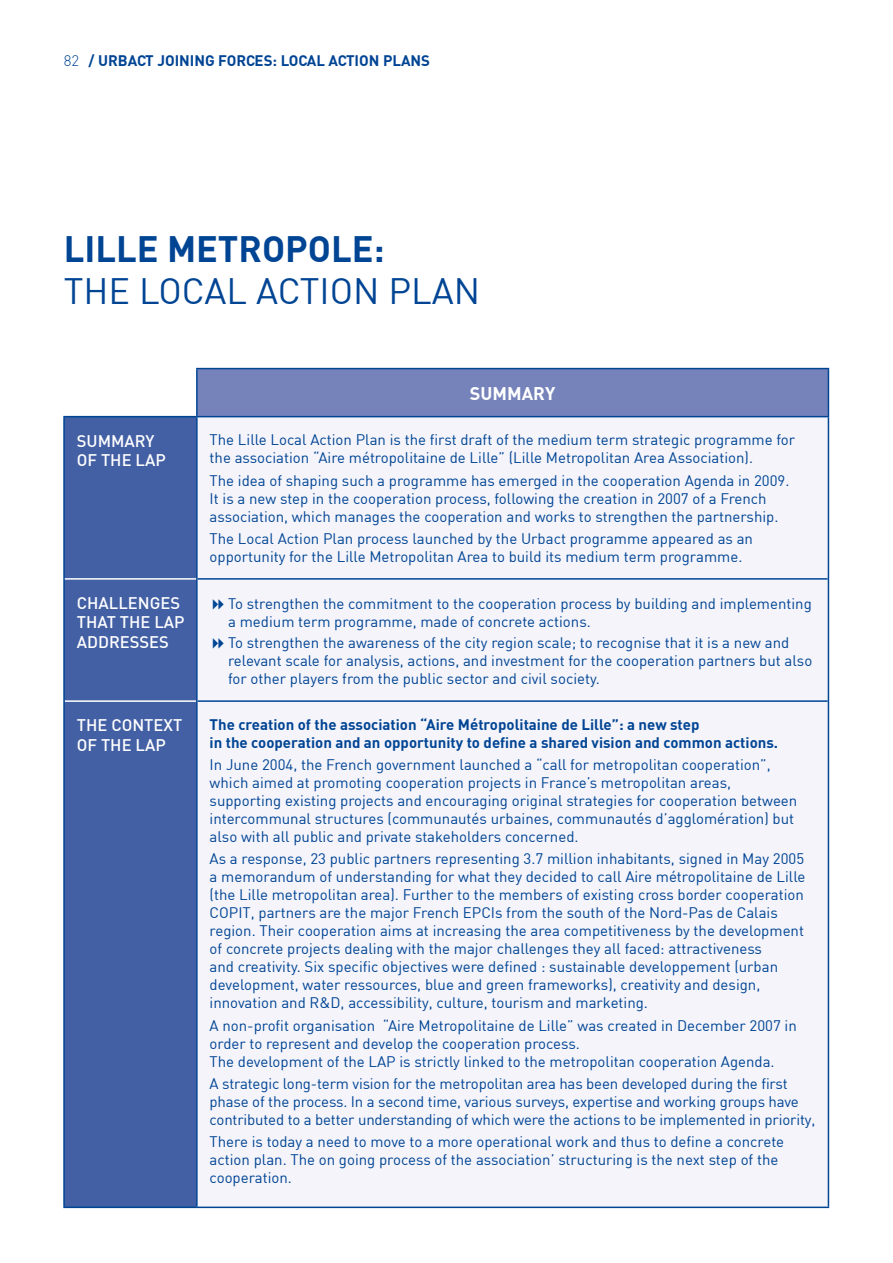
<style>
.page{position:relative;width:893px;height:1263px;background:#fff}
.page>*{position:absolute;margin:0;border:0;box-sizing:border-box;transform-origin:0 0}
.t1{font:36px "DIN";color:#004494}
.t2{font:700 36px "DIN";color:#004494}
.t3{font:700 18px "DIN";color:#fff}
.t4{font:500 16.5px/19.5px "DIN";color:#fff}
.t5{font:15px/18px "DIN";color:#004494}
.t6{font:700 15px/18px "DIN";color:#004494}
.s1{font-weight:300}
</style>
<div class="page">
<div style="left:197px;top:369px;width:631px;height:48px;background:#7683bb"></div>
<div style="left:65px;top:417px;width:131px;height:789px;background:#4460a5"></div>
<div style="left:198px;top:417px;width:630px;height:789px;background:#f4f4fa"></div>
<hr style="left:828px;top:417px;width:1px;height:162px;background:#004494">
<hr style="left:828px;top:579px;width:1px;height:122px;background:#004494">
<hr style="left:828px;top:701px;width:1px;height:505px;background:#004494">
<hr style="left:198px;top:578px;width:630px;height:2px;background:#004494">
<hr style="left:198px;top:700px;width:630px;height:2px;background:#004494">
<hr style="left:197px;top:1206px;width:632px;height:2px;background:#004494">
<hr style="left:196px;top:368px;width:633px;height:1px;background:#004494">
<hr style="left:196px;top:369px;width:2px;height:47px;background:#004494">
<hr style="left:828px;top:369px;width:1px;height:47px;background:#004494">
<hr style="left:197px;top:416px;width:632px;height:1px;background:#004494">
<hr style="left:63px;top:416px;width:134px;height:1px;background:#004494">
<hr style="left:63px;top:417px;width:2px;height:162px;background:#004494">
<hr style="left:196px;top:417px;width:2px;height:162px;background:#004494">
<hr style="left:63px;top:579px;width:2px;height:122px;background:#004494">
<hr style="left:196px;top:579px;width:2px;height:122px;background:#004494">
<hr style="left:65px;top:578px;width:131px;height:2px;background:#fff">
<hr style="left:65px;top:700px;width:131px;height:2px;background:#fff">
<hr style="left:63px;top:701px;width:2px;height:505px;background:#004494">
<hr style="left:196px;top:701px;width:2px;height:505px;background:#004494">
<hr style="left:63px;top:1206px;width:134px;height:2px;background:#004494">
<svg style="left:213px;top:599px;width:21px;height:11px"></svg>
<svg style="left:213px;top:638px;width:21px;height:11px"></svg>
<p class="t6" style="left:64px;top:51px;width:368px"><span class="s1">82</span> / URBACT JOINING FORCES: LOCAL ACTION PLANS</p>
<h1 class="t2" style="left:64px;top:225px;width:19px">lille</h1>
<h1 class="t2" style="left:167px;top:225px;width:24px">metropole</h1>
<h1 class="t2" style="left:374px;top:225px;width:13px">:</h1>
<h1 class="t1" style="left:64px;top:268px;width:418px">TH E LOCAL ACTION PLAN</h1>
<p class="t3" style="left:470px;top:381px;width:87px">SUMMARY</p>
<p class="t4" style="left:77px;top:430px;width:90px">SUMMARY<br>OF THE LAP</p>
<p class="t5" style="left:210px;top:431px;width:587px">The Lille Local Action Plan is the first draft of the medium term strategic programme for the association “Aire métropolitaine de Lille” (Lille Metropolitan Area Association).</p>
<p class="t5" style="left:210px;top:471px;width:581px">The idea of shaping such a programme has emerged in the cooperation Agenda in 2009.<br>It is a new step in the cooperation process, following the creation in 2007 of a French association, which manages the cooperation and works to strengthen the partnership.</p>
<p class="t5" style="left:210px;top:529px;width:545px">The Local Action Plan process launched by the Urbact programme appeared as an opportunity for the Lille Metropolitan Area to build its medium term programme.</p>
<p class="t4" style="left:77px;top:592px;width:109px">CHALLENGES<br>THAT THE LAP<br>ADDRESSES</p>
<p class="t5" style="left:228px;top:594px;width:585px">To strengthen the commitment to the cooperation process by building and implementing a medium term programme, made of concrete actions.</p>
<p class="t5" style="left:228px;top:633px;width:586px">To strengthen the awareness of the city region scale; to recognise that it is a new and relevant scale for analysis, actions, and investment for the cooperation partners but also for other players from the public sector and civil society.</p>
<p class="t4" style="left:77px;top:715px;width:103px">THE CONTEXT<br>OF THE LAP</p>
<p class="t6" style="left:210px;top:715px;width:570px">The creation of the association “Aire Métropolitaine de Lille”: a new step<br>in the cooperation and an opportunity to define a shared vision and common actions.</p>
<p class="t5" style="left:210px;top:755px;width:589px">In June 2004, the French government launched a “call for metropolitan cooperation”, which aimed at promoting cooperation projects in France’s metropolitan areas, supporting existing projects and encouraging original strategies for cooperation between intercommunal structures (communautés urbaines, communautés d’agglomération) but also with all public and private stakeholders concerned.</p>
<p class="t5" style="left:210px;top:850px;width:597px">As a response, 23 public partners representing 3.7 million inhabitants, signed in May 2005 a memorandum of understanding for what they decided to call Aire métropolitaine de Lille (the Lille metropolitan area). Further to the members of existing cross border cooperation COPIT, partners are the major French EPCIs from the south of the Nord-Pas de Calais region. Their cooperation aims at increasing the area competitiveness by the development of concrete projects dealing with the major challenges they all faced: attractiveness<br>and creativity. Six specific objectives were defined : sustainable developpement (urban development, water ressources, blue and green frameworks), creativity and design, innovation and R&amp;D, accessibility, culture, tourism and marketing.</p>
<p class="t5" style="left:210px;top:1016px;width:589px">A non-profit organisation “Aire Metropolitaine de Lille” was created in December 2007 in order to represent and develop the cooperation process.<br>The development of the LAP is strictly linked to the metropolitan cooperation Agenda.</p>
<p class="t5" style="left:210px;top:1074px;width:607px">A strategic long-term vision for the metropolitan area has been developed during the first phase of the process. In a second time, various surveys, expertise and working groups have contributed to a better understanding of which were the actions to be implemented in priority,</p>
<p class="t5" style="left:210px;top:1132px;width:576px">There is today a need to move to a more operational work and thus to define a concrete action plan. The on going process of the association’ structuring is the next step of the cooperation.</p>
</div>
